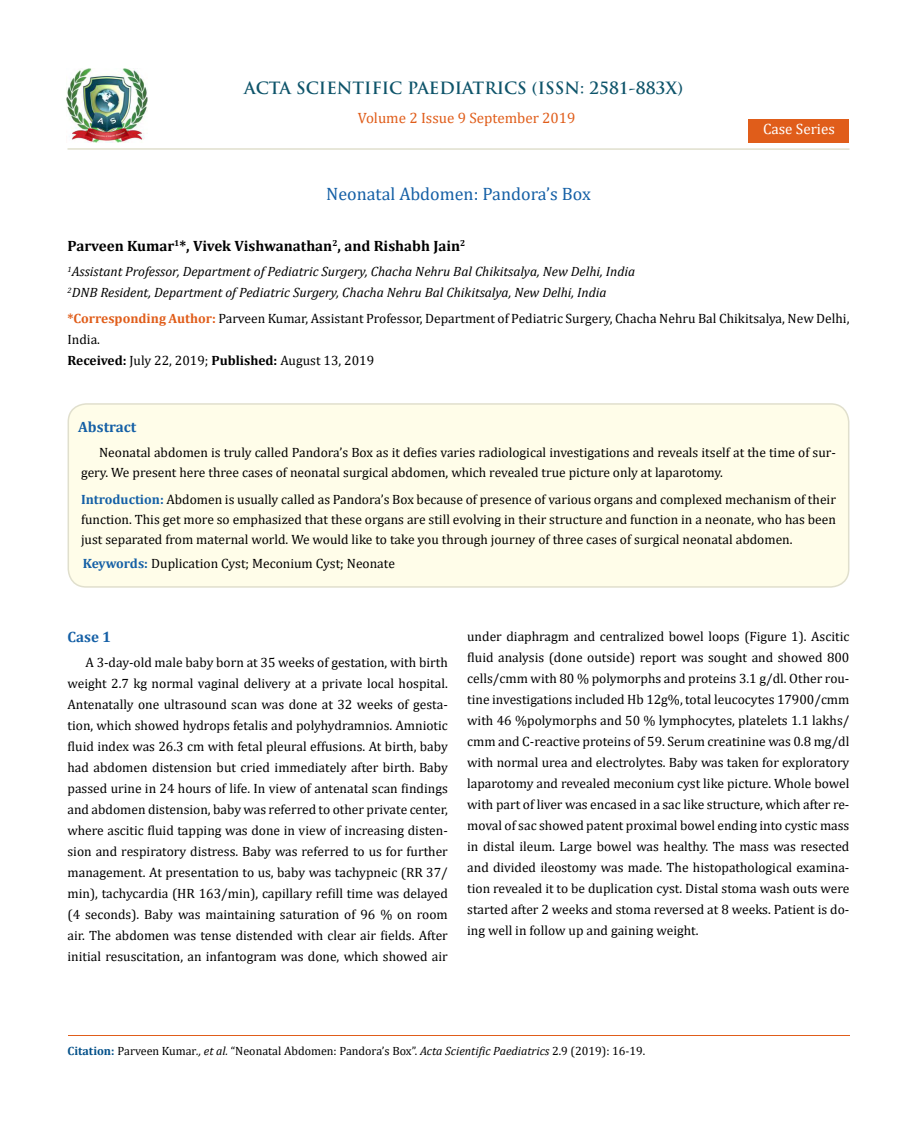
<style>
.page{position:relative;width:917px;height:1134px;background:#fff}
.page>*{position:absolute;margin:0;border:0;box-sizing:border-box;transform-origin:0 0}
.t1{font:18px "Cambria";color:#1560a6}
.t2{font:700 16.5px "Trajan Pro";color:#0e546a}
.t3{font:700 15px "Cambria";color:#000}
.t4{font:15px "Cambria";color:#e05d1a}
.t5{font:700 15px "Cambria";color:#1560a6}
.t6{font:15px "Cambria";color:#fff}
.t7{font:13.5px/21px "Cambria";color:#000;text-align:justify}
.t8{font:italic 13.5px/21px "Cambria";color:#000}
.t9{font:12px "Cambria";color:#000}
.s1{font-weight:700;color:#e05d1a}
.s2{font-weight:700}
.s3{font-weight:700;color:#1560a6}
.s4{font-weight:700;color:#035089}
.s5{font-style:italic}
</style>
<div class="page">
<img style="left:67px;top:68px;width:80px;height:74px">
<div style="left:748px;top:119px;width:101px;height:23px;background:#e05d1a"></div>
<div style="left:68px;top:404px;width:780px;height:183px;background:#fffde9;border-radius:18px"></div>
<div style="left:68px;top:403px;width:781px;height:185px;border:2px solid #e0dfcd;border-radius:18px"></div>
<hr style="left:68px;top:1036px;width:781px;height:1px;background:#e05d1a">
<hr style="left:67px;top:148px;width:782px;height:2px;background:#e0dfcd">
<p class="t2" style="left:244px;top:77px;width:440px">ACTA SCIENTIFIC PAEDIATRICS (ISSN: 2581-883X)</p>
<p class="t4" style="left:358px;top:109px;width:219px">Volume 2 Issue 9 September 2019</p>
<h1 class="t1" style="left:326px;top:183px;width:266px">Neonatal Abdomen: Pandora’s Box</h1>
<p class="t6" style="left:763px;top:120px;width:73px">Case Series</p>
<p class="t3" style="left:67px;top:235px;width:399px">Parveen Kumar<sup>1</sup>*, Vivek Vishwanathan<sup>2</sup>, and Rishabh Jain<sup>2</sup></p>
<p class="t8" style="left:68px;top:260px;width:569px"><sup>1</sup>Assistant Professor, Department of Pediatric Surgery, Chacha Nehru Bal Chikitsalya, New Delhi, India<br><sup>2</sup>DNB Resident, Department of Pediatric Surgery, Chacha Nehru Bal Chikitsalya, New Delhi, India</p>
<p class="t7" style="left:68px;top:308px;width:783px"><span class="s1">*Corresponding Author:</span> Parveen Kumar, Assistant Professor, Department of Pediatric Surgery, Chacha Nehru Bal Chikitsalya, New Delhi,<br>India.</p>
<p class="t7" style="left:68px;top:350px;width:308px"><span class="s2">Received:</span> July 22, 2019; <span class="s2">Published:</span> August 13, 2019</p>
<p class="t5" style="left:78px;top:416px;width:60px">Abstract</p>
<p class="t7" style="left:81px;top:442px;width:756px;line-height:20.2px;text-indent:18px">Neonatal abdomen is truly called Pandora’s Box as it defies varies radiological investigations and reveals itself at the time of sur&shy;gery. We present here three cases of neonatal surgical abdomen, which revealed true picture only at laparotomy.</p>
<p class="t7" style="left:81px;top:489px;width:756px;line-height:20.2px"><span class="s3">Introduction:</span> Abdomen is usually called as Pandora’s Box because of presence of various organs and complexed mechanism of their function. This get more so emphasized that these organs are still evolving in their structure and function in a neonate, who has been just separated from maternal world. We would like to take you through journey of three cases of surgical neonatal abdomen.</p>
<p class="t7" style="left:83px;top:553px;width:314px"><span class="s3">Keywords:</span> Duplication Cyst; Meconium Cyst; Neonate</p>
<p class="t5" style="left:67px;top:626px;width:45px">Case 1</p>
<p class="t7" style="left:67px;top:652px;width:382px;text-indent:18px">A 3-day-old male baby born at 35 weeks of gestation, with birth weight 2.7 kg normal vaginal delivery at a private local hospital.<br>Antenatally one ultrasound scan was done at 32 weeks of gesta&shy;tion, which showed hydrops fetalis and polyhydramnios. Amniotic fluid index was 26.3 cm with fetal pleural effusions. At birth, baby had abdomen distension but cried immediately after birth. Baby passed urine in 24 hours of life. In view of antenatal scan findings and abdomen distension, baby was referred to other private center, where ascitic fluid tapping was done in view of increasing disten&shy;sion and respiratory distress. Baby was referred to us for further management. At presentation to us, baby was tachypneic (RR 37/ min), tachycardia (HR 163/min), capillary refill time was delayed (4 seconds). Baby was maintaining saturation of 96 % on room air. The abdomen was tense distended with clear air fields. After initial resuscitation, an infantogram was done, which showed air</p>
<p class="t7" style="left:467px;top:625px;width:384px">under diaphragm and centralized bowel loops (Figure 1). Ascitic fluid analysis (done outside) report was sought and showed 800 cells/cmm with 80 % polymorphs and proteins 3.1 g/dl. Other rou&shy;tine investigations included Hb 12g%, total leucocytes 17900/cmm with 46 %polymorphs and 50 % lymphocytes, platelets 1.1 lakhs/ cmm and C-reactive proteins of 59. Serum creatinine was 0.8 mg/dl with normal urea and electrolytes. Baby was taken for exploratory laparotomy and revealed meconium cyst like picture. Whole bowel with part of liver was encased in a sac like structure, which after re&shy;moval of sac showed patent proximal bowel ending into cystic mass in distal ileum. Large bowel was healthy. The mass was resected and divided ileostomy was made. The histopathological examina&shy;tion revealed it to be duplication cyst. Distal stoma wash outs were started after 2 weeks and stoma reversed at 8 weeks. Patient is do&shy;ing well in follow up and gaining weight.</p>
<p class="t9" style="left:68px;top:1044px;width:579px"><span class="s4">Citation:</span> Parveen Kumar<span class="s5">., et al.</span> “Neonatal Abdomen: Pandora’s Box”. <span class="s5">Acta Scientific Paediatrics</span> 2.9 (2019): 16-19.</p>
</div>
